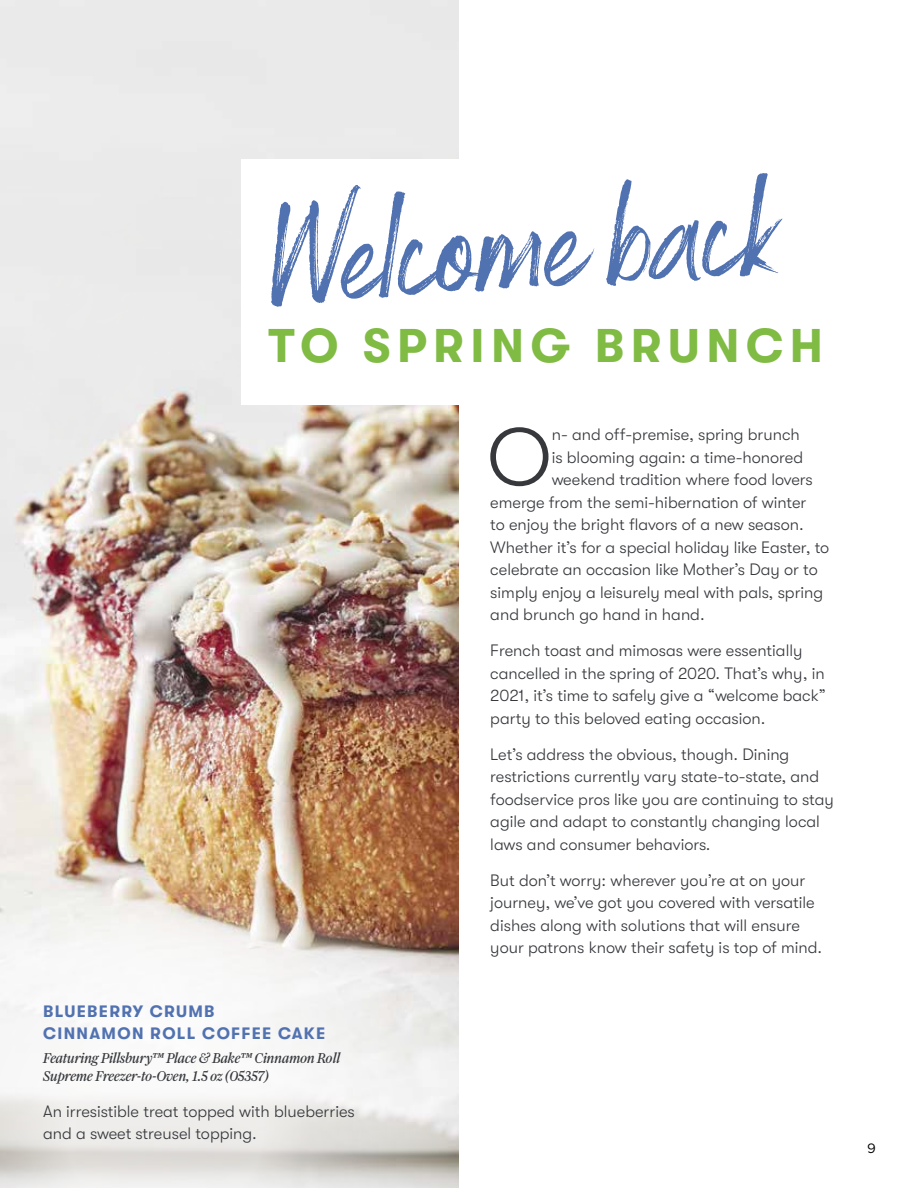
<style>
.page{position:relative;width:918px;height:1188px;background:#fff}
.page>*{position:absolute;margin:0;border:0;box-sizing:border-box;transform-origin:0 0}
.t1{font:italic 159.3px "Russell";color:#5172b0}
.t2{font:300 80.85px "GT Walsheim";color:#36383c}
.t3{font:700 47.25px "GT Walsheim";letter-spacing:.14em;color:#80bb44}
.t4{font:300 16.5px/22.5px "GT Walsheim";color:#36383c}
.t5{font:700 16.5px/22.5px "GT Walsheim";letter-spacing:.08em;color:#5172b0}
.t6{font:italic 15px/18px "Farnham Headline";color:#36383c}
.t7{font:13.5px "Gotham";color:#000}
</style>
<div class="page">
<div style="left:0;top:136px;width:459px;height:44px;background:#eaeaea"></div>
<img style="left:0;top:180px;width:459px;height:711px">
<div style="left:241px;top:160px;width:508px;height:245px;background:#fff"></div>
<svg style="left:0;top:891px;width:459px;height:297px;fill:#f1f1ef"></svg>
<h1 class="t1" style="left:257px;top:153px;width:515px;rotate:-3deg">Welcome back</h1>
<h3 class="t3" style="left:268px;top:319px;width:556px">TO SPRING BRUNCH</h3>
<p class="t5" style="left:43px;top:1000px;width:284px">BLUEBERRY CRUMB<br>CINNAMON ROLL COFFEE CAKE</p>
<p class="t6" style="left:43px;top:1048px;width:298px">Featuring Pillsbury™ Place &amp; Bake™ Cinnamon Roll<br>Supreme Freezer-to-Oven, 1.5 oz (05357)</p>
<p class="t4" style="left:43px;top:1100px;width:313px">An irresistible treat topped with blueberries and a sweet streusel topping.</p>
<h2 class="t2" style="left:487px;top:412px;width:66px">O</h2>
<p class="t4" style="left:552px;top:423px;width:250px">n- and off-premise, spring brunch</p>
<p class="t4" style="left:552px;top:446px;width:253px">is blooming again: a time-honored</p>
<p class="t4" style="left:552px;top:468px;width:263px">weekend tradition where food lovers</p>
<p class="t4" style="left:490px;top:491px;width:318px">emerge from the semi-hibernation of winter</p>
<p class="t4" style="left:490px;top:513px;width:315px">to enjoy the bright flavors of a new season.</p>
<p class="t4" style="left:490px;top:536px;width:341px">Whether it’s for a special holiday like Easter, to</p>
<p class="t4" style="left:490px;top:558px;width:329px">celebrate an occasion like Mother’s Day or to</p>
<p class="t4" style="left:490px;top:581px;width:334px">simply enjoy a leisurely meal with pals, spring</p>
<p class="t4" style="left:490px;top:603px;width:216px">and brunch go hand in hand.</p>
<p class="t4" style="left:490px;top:639px;width:337px">French toast and mimosas were essentially cancelled in the spring of 2020. That’s why, in 2021, it’s time to safely give a “welcome back” party to this beloved eating occasion.</p>
<p class="t4" style="left:490px;top:743px;width:345px">Let’s address the obvious, though. Dining restrictions currently vary state-to-state, and foodservice pros like you are continuing to stay agile and adapt to constantly changing local laws and consumer behaviors.</p>
<p class="t4" style="left:490px;top:869px;width:333px">But don’t worry: wherever you’re at on your journey, we’ve got you covered with versatile dishes along with solutions that will ensure your patrons know their safety is top of mind.</p>
<p class="t7" style="left:867px;top:1140px;width:10px">9</p>
</div>
